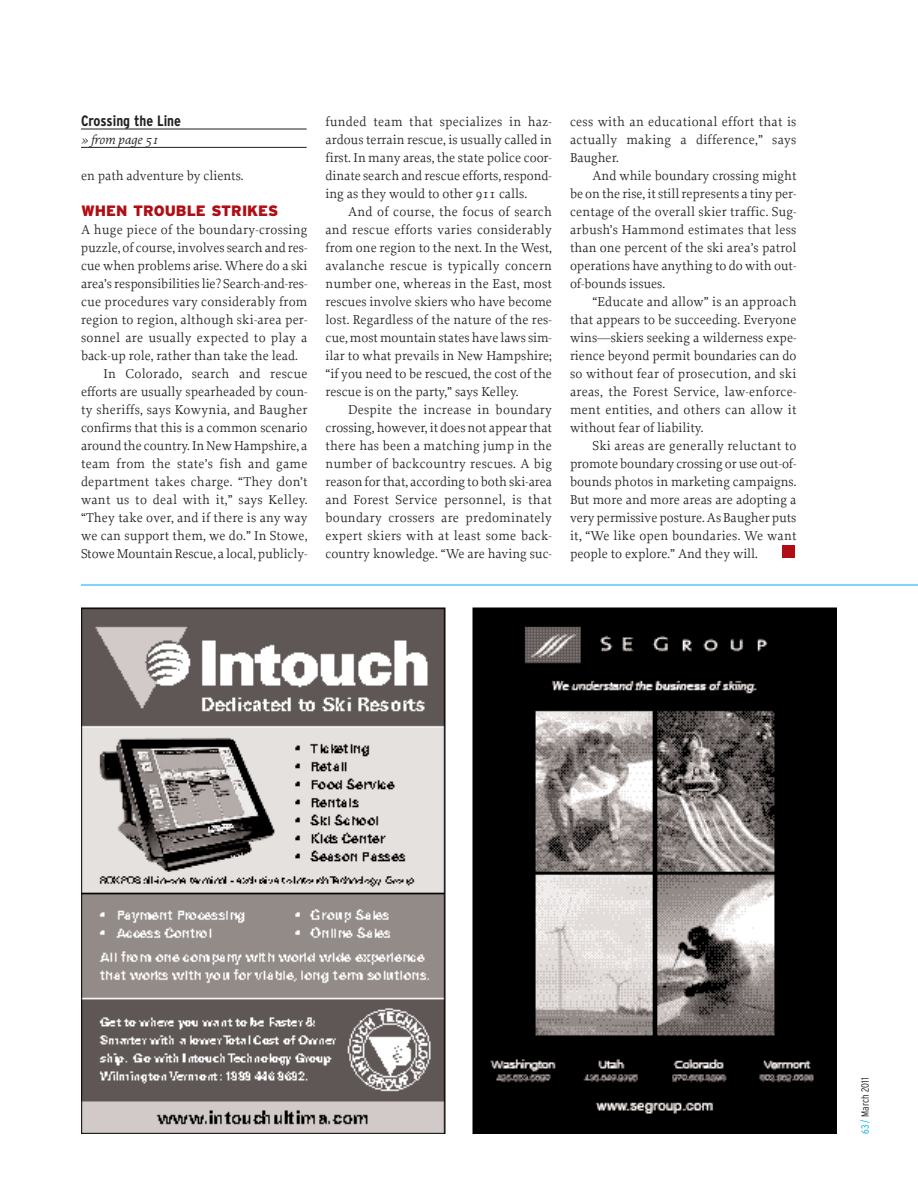
<style>
.page{position:relative;width:918px;height:1188px;background:#fff}
.page>*{position:absolute;margin:0;border:0;box-sizing:border-box;transform-origin:0 0}
.t1{font:900 15px "Interstate";color:#b00d15}
.t2{font:700 condensed 15px "Interstate";color:#231f20}
.t3{font:13.5px/18px "Proforma";color:#231f20;text-align:justify}
.t4{font:13.5px "Proforma";letter-spacing:.02em;color:#231f20}
.t5{font:italic 13.5px "Proforma";color:#231f20}
.t6{font:300 condensed 10.5px "Interstate";color:#231f20}
.s1{color:#00aeef}
</style>
<div class="page">
<hr style="left:81px;top:585px;width:837px;height:1px;background:#00aeef">
<div style="left:783px;top:546px;width:12px;height:12px;background:#b00d15"></div>
<hr style="left:81px;top:129px;width:226px;height:1px;background:#231f20">
<hr style="left:81px;top:147px;width:226px;height:1px;background:#231f20">
<img style="left:81px;top:608px;width:365px;height:526px">
<img style="left:472px;top:608px;width:365px;height:526px">
<p class="t2" style="left:81px;top:112px;width:102px">Crossing the Line</p>
<p class="t5" style="left:81px;top:131px;width:79px">» from page 51</p>
<p class="t3" style="left:81px;top:166px;width:164px">en path adventure by clients.</p>
<p class="t1" style="left:81px;top:202px;width:199px">WHEN TROUBLE STRIKES</p>
<p class="t4" style="left:81px;top:221px;width:228px">A huge piece of the boundary-crossing</p>
<p class="t3" style="left:81px;top:238px;width:228px">puzzle, of course, involves search and res-</p>
<p class="t3" style="left:81px;top:256px;width:228px">cue when problems arise. Where do a ski</p>
<p class="t3" style="left:81px;top:274px;width:228px">area’s responsibilities lie? Search-and-res-</p>
<p class="t3" style="left:81px;top:292px;width:228px">cue procedures vary considerably from</p>
<p class="t3" style="left:81px;top:310px;width:228px">region to region, although ski-area per-</p>
<p class="t4" style="left:81px;top:329px;width:228px">sonnel are usually expected to play a</p>
<p class="t3" style="left:81px;top:346px;width:218px">back-up role, rather than take the lead.</p>
<p class="t4" style="left:104px;top:365px;width:206px">In Colorado, search and rescue</p>
<p class="t3" style="left:81px;top:382px;width:228px">efforts are usually spearheaded by coun-</p>
<p class="t4" style="left:81px;top:401px;width:228px">ty sheriffs, says Kowynia, and Baugher</p>
<p class="t3" style="left:81px;top:418px;width:228px">confirms that this is a common scenario</p>
<p class="t3" style="left:81px;top:436px;width:228px">around the country. In New Hampshire, a</p>
<p class="t4" style="left:81px;top:455px;width:228px">team from the state’s fish and game</p>
<p class="t4" style="left:81px;top:473px;width:228px">department takes charge. “They don’t</p>
<p class="t4" style="left:81px;top:491px;width:228px">want us to deal with it,” says Kelley.</p>
<p class="t3" style="left:81px;top:508px;width:228px">“They take over, and if there is any way</p>
<p class="t3" style="left:81px;top:526px;width:228px">we can support them, we do.” In Stowe,</p>
<p class="t3" style="left:81px;top:544px;width:228px">Stowe Mountain Rescue, a local, publicly-</p>
<p class="t3" style="left:326px;top:112px;width:228px">funded team that specializes in haz&shy;ardous terrain rescue, is usually called in first. In many areas, the state police coor&shy;dinate search and rescue efforts, respond&shy;ing as they would to other 911 calls.</p>
<p class="t3" style="left:326px;top:202px;width:228px;text-indent:23px">And of course, the focus of search and rescue efforts varies considerably from one region to the next. In the West, avalanche rescue is typically concern number one, whereas in the East, most rescues involve skiers who have become lost. Regardless of the nature of the res&shy;cue, most mountain states have laws sim&shy;ilar to what prevails in New Hampshire; “if you need to be rescued, the cost of the rescue is on the party,” says Kelley.</p>
<p class="t3" style="left:326px;top:400px;width:228px;text-indent:23px">Despite the increase in boundary crossing, however, it does not appear that there has been a matching jump in the number of backcountry rescues. A big reason for that, according to both ski-area and Forest Service personnel, is that boundary crossers are predominately expert skiers with at least some back&shy;country knowledge. “We are having suc-</p>
<p class="t3" style="left:570px;top:112px;width:228px">cess with an educational effort that is actually making a difference,” says Baugher.</p>
<p class="t3" style="left:570px;top:166px;width:228px;text-indent:23px">And while boundary crossing might be on the rise, it still represents a tiny per&shy;centage of the overall skier traffic. Sug&shy;arbush’s Hammond estimates that less than one percent of the ski area’s patrol operations have anything to do with out&shy;of-bounds issues.</p>
<p class="t3" style="left:570px;top:292px;width:228px;text-indent:23px">“Educate and allow” is an approach that appears to be succeeding. Everyone wins—skiers seeking a wilderness expe&shy;rience beyond permit boundaries can do so without fear of prosecution, and ski areas, the Forest Service, law-enforce&shy;ment entities, and others can allow it without fear of liability.</p>
<p class="t3" style="left:570px;top:436px;width:228px;text-indent:23px">Ski areas are generally reluctant to promote boundary crossing or use out-of&shy;bounds photos in marketing campaigns.<br>But more and more areas are adopting a very permissive posture. As Baugher puts it, “We like open boundaries. We want people to explore.” And they will.</p>
<p class="t6" style="left:859px;top:1134px;width:58px;rotate:-90deg"><span class="s1">63 /</span> March 2011</p>
</div>
